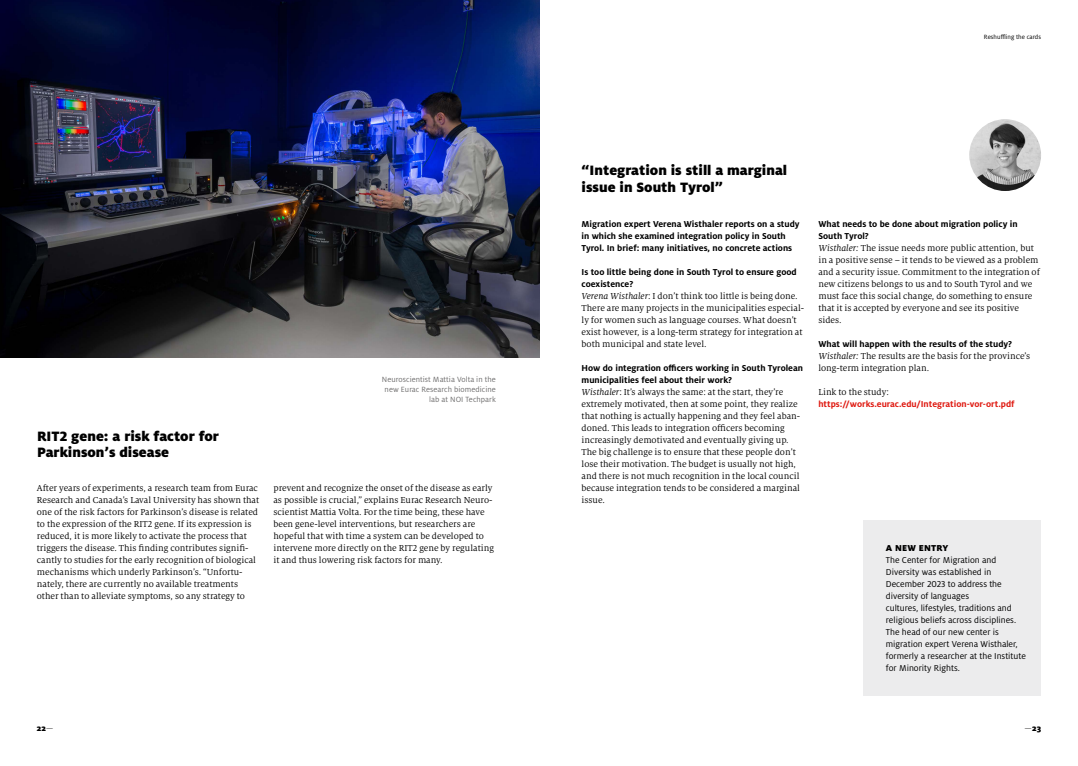
<style>
.page{position:relative;width:1078px;height:766px;background:#fff}
.page>*{position:absolute;margin:0;border:0;box-sizing:border-box;transform-origin:0 0}
.t1{font:900 15px/17px "Milo Pro";color:#000}
.t2{font:9.5px/12px "Milo Serif Pro";color:#000}
.t3{font:700 9.5px/12px "Milo Pro";color:#000}
.t4{font:9.5px/12px "Milo Pro";color:#000}
.t5{font:700 9.5px "Milo Pro";color:#df1b12}
.t6{font:900 9.5px "Milo Pro";letter-spacing:.02em;color:#000}
.t7{font:900 9px "Milo Pro";color:#000}
.t8{font:8.4px/9.9px "Milo Pro";letter-spacing:.005em;color:#706f6f;text-align:right}
.t9{font:6.8px "Milo Pro";letter-spacing:.005em;color:#000}
.s1{font-style:italic}
.s2{font-weight:300;font-style:italic}
.s3{font-weight:300}
</style>
<div class="page">
<img style="left:969px;top:119px;width:71px;height:72px;border-radius:36px">
<div style="left:863px;top:520px;width:177px;height:175px;background:#ececed"></div>
<img style="left:0;top:0;width:539px;height:357px">
<h1 class="t1" style="left:37px;top:428px;width:183px;line-height:16px">RIT2 gene: a risk factor for<br>Parkinsonʼs disease</h1>
<p class="t8" style="left:382px;top:374px;width:115px">Neuroscientist Mattia Volta in the new Eurac Research biomedicine lab at NOI Techpark</p>
<p class="t2" style="left:37px;top:482px;width:224px">After years of experiments, a research team from Eurac Research and Canadaʼs Laval University has shown that one of the risk factors for Parkinsonʼs disease is related to the expression of the RIT2 gene. If its expression is reduced, it is more likely to activate the process that triggers the disease. This finding contributes signifi&shy;cantly to studies for the early recognition of biological mechanisms which underly Parkinsonʼs. “Unfortu&shy;nately, there are currently no available treatments other than to alleviate symptoms, so any strategy to</p>
<p class="t2" style="left:273px;top:482px;width:222px">prevent and recognize the onset of the disease as early as possible is crucial,” explains Eurac Research Neuro&shy;scientist Mattia Volta. For the time being, these have been gene-level interventions, but researchers are hopeful that with time a system can be developed to intervene more directly on the RIT2 gene by regulating it and thus lowering risk factors for many.</p>
<p class="t9" style="left:983px;top:33px;width:59px">Reshuffling the cards</p>
<h1 class="t1" style="left:581px;top:162px;width:207px">“Integration is still a marginal issue in South Tyrol”</h1>
<p class="t3" style="left:581px;top:218px;width:219px">Migration expert Verena Wisthaler reports on a study in which she examined integration policy in South<br>Tyrol. In brief: many initiatives, no concrete actions</p>
<p class="t3" style="left:581px;top:266px;width:217px">Is too little being done in South Tyrol to ensure good coexistence?</p>
<p class="t2" style="left:581px;top:290px;width:224px"><span class="s1">Verena Wisthaler</span>: I donʼt think too little is being done.<br>There are many projects in the municipalities especial&shy;ly for women such as language courses. What doesnʼt exist however, is a long-term strategy for integration at both municipal and state level.</p>
<p class="t3" style="left:581px;top:362px;width:223px">How do integration officers working in South Tyrolean municipalities feel about their work?</p>
<p class="t2" style="left:581px;top:386px;width:220px"><span class="s1">Wisthaler</span>: Itʼs always the same: at the start, theyʼre extremely motivated, then at some point, they realize that nothing is actually happening and they feel aban&shy;doned. This leads to integration officers becoming increasingly demotivated and eventually giving up.<br>The big challenge is to ensure that these people donʼt lose their motivation. The budget is usually not high, and there is not much recognition in the local council because integration tends to be considered a marginal issue.</p>
<p class="t3" style="left:818px;top:218px;width:201px">What needs to be done about migration policy in<br>South Tyrol?</p>
<p class="t2" style="left:818px;top:242px;width:223px"><span class="s1">Wisthaler:</span> The issue needs more public attention, but in a positive sense – it tends to be viewed as a problem and a security issue. Commitment to the integration of new citizens belongs to us and to South Tyrol and we must face this social change, do something to ensure that it is accepted by everyone and see its positive sides.</p>
<p class="t3" style="left:818px;top:338px;width:195px">What will happen with the results of the study?</p>
<p class="t2" style="left:818px;top:350px;width:213px"><span class="s1">Wisthaler:</span> The results are the basis for the provinceʼs long-term integration plan.</p>
<p class="t2" style="left:818px;top:386px;width:72px">Link to the study:</p>
<p class="t5" style="left:818px;top:398px;width:197px">https://works.eurac.edu/Integration-vor-ort.pdf</p>
<p class="t6" style="left:885px;top:542px;width:64px">A NEW ENTRY</p>
<p class="t4" style="left:885px;top:554px;width:142px">The Center for Migration and<br>Diversity was established in<br>December 2023 to address the diversity of languages<br>cultures, lifestyles, traditions and religious beliefs across disciplines.<br>The head of our new center is migration expert Verena Wisthaler, formerly a researcher at the Institute for Minority Rights.</p>
<p class="t7" style="left:37px;top:723px;width:18px">22<span class="s2">—</span></p>
<p class="t7" style="left:1024px;top:723px;width:18px"><span class="s3">—</span>23</p>
</div>
